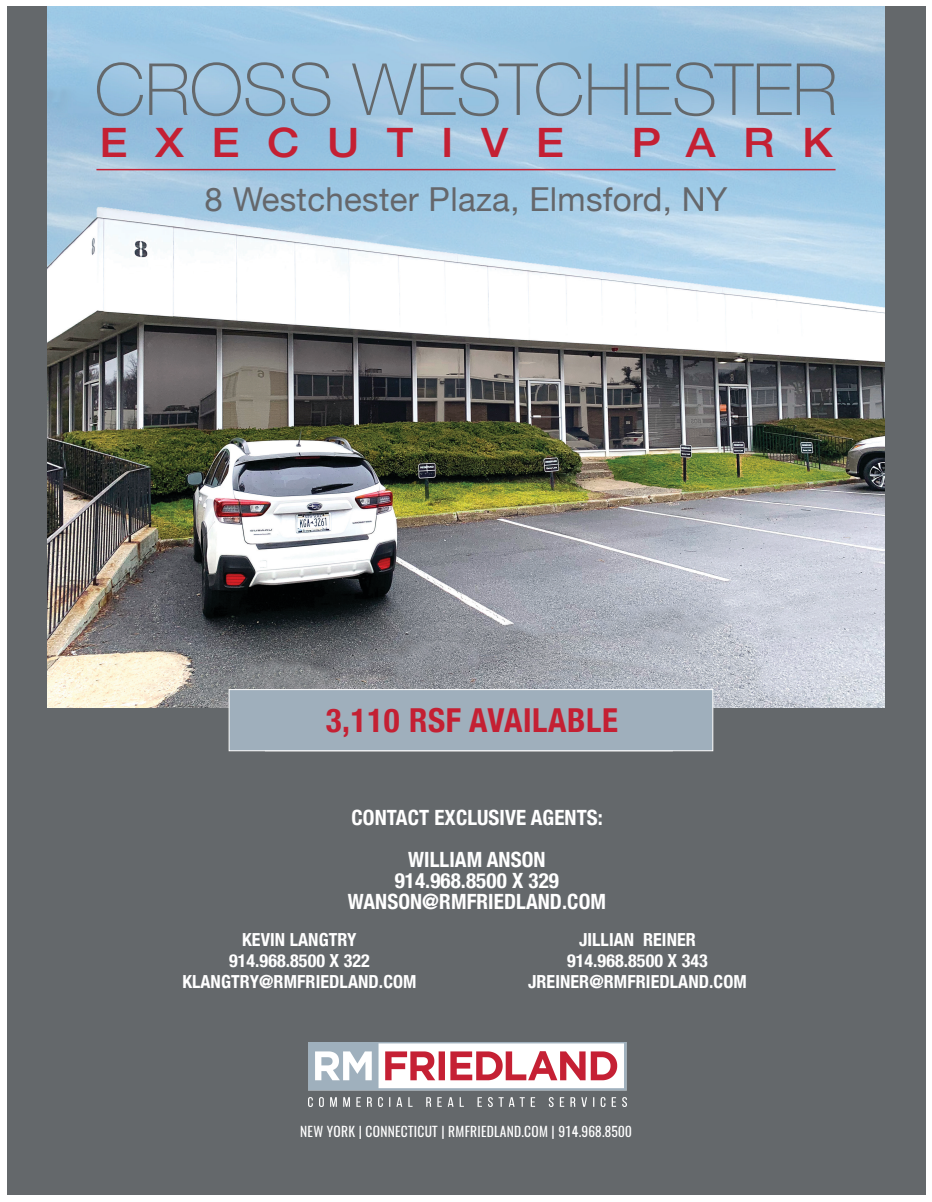
<style>
.page{position:relative;width:932px;height:1202px;background:#fff}
.page>*{position:absolute;margin:0;border:0;box-sizing:border-box;transform-origin:0 0}
.t1{font:100 72px "Helvetica Neue";letter-spacing:-.005em;color:#64686b}
.t2{font:500 40.5px "Helvetica Neue";letter-spacing:.62em;color:#c42033;scale:1.1 1}
.t3{font:33px "Helvetica Neue";letter-spacing:.01em;color:#65676b}
.t4{font:700 condensed 33px "Helvetica Neue";letter-spacing:.02em;color:#c42033}
.t5{font:700 condensed 21px/42px "Helvetica Neue";letter-spacing:.005em;color:#fff;text-align:center}
.t6{font:700 condensed 18px/21px "Helvetica Neue";letter-spacing:.005em;color:#fff;text-align:center}
.t7{font:13.5px "Oswald";letter-spacing:.02em;color:#fff}
</style>
<div class="page">
<div style="left:7px;top:7px;width:918px;height:1188px;background:#64686b"></div>
<img style="left:308px;top:1042px;width:318px;height:64px">
<img style="left:47px;top:7px;width:837px;height:700px">
<hr style="left:96px;top:169px;width:739px;height:1px;background:#c42033">
<div style="left:229px;top:689px;width:484px;height:62px;background:#9fafbc;border:1px solid #fff"></div>
<h1 class="t1" style="left:94px;top:35px;width:744px">CROSS WESTCHESTER</h1>
<h2 class="t2" style="left:99px;top:110px;width:424px">EXECUTIVE</h2>
<h2 class="t2" style="left:631px;top:110px;width:184px">PARK</h2>
<h3 class="t3" style="left:204px;top:175px;width:524px">8 Westchester Plaza, Elmsford, NY</h3>
<h3 class="t4" style="left:326px;top:692px;width:294px">3,110 RSF AVAILABLE</h3>
<p class="t5" style="left:351px;top:795px;width:253px">CONTACT EXCLUSIVE AGENTS:<br>WILLIAM ANSON</p>
<p class="t5" style="left:348px;top:868px;width:260px;line-height:21px">914.968.8500 X 329<br>WANSON@RMFRIEDLAND.COM</p>
<p class="t6" style="left:528px;top:927px;width:220px">JILLIAN REINER<br>914.968.8500 X 343<br>JREINER@RMFRIEDLAND.COM</p>
<p class="t6" style="left:182px;top:928px;width:236px">KEVIN LANGTRY<br>914.968.8500 X 322<br>KLANGTRY@RMFRIEDLAND.COM</p>
<p class="t6" style="left:298px;top:928px;width:12px">A</p>
<p class="t7" style="left:300px;top:1122px;width:333px">NEW YORK | CONNECTICUT | RMFRIEDLAND.COM | 914.968.8500</p>
</div>
